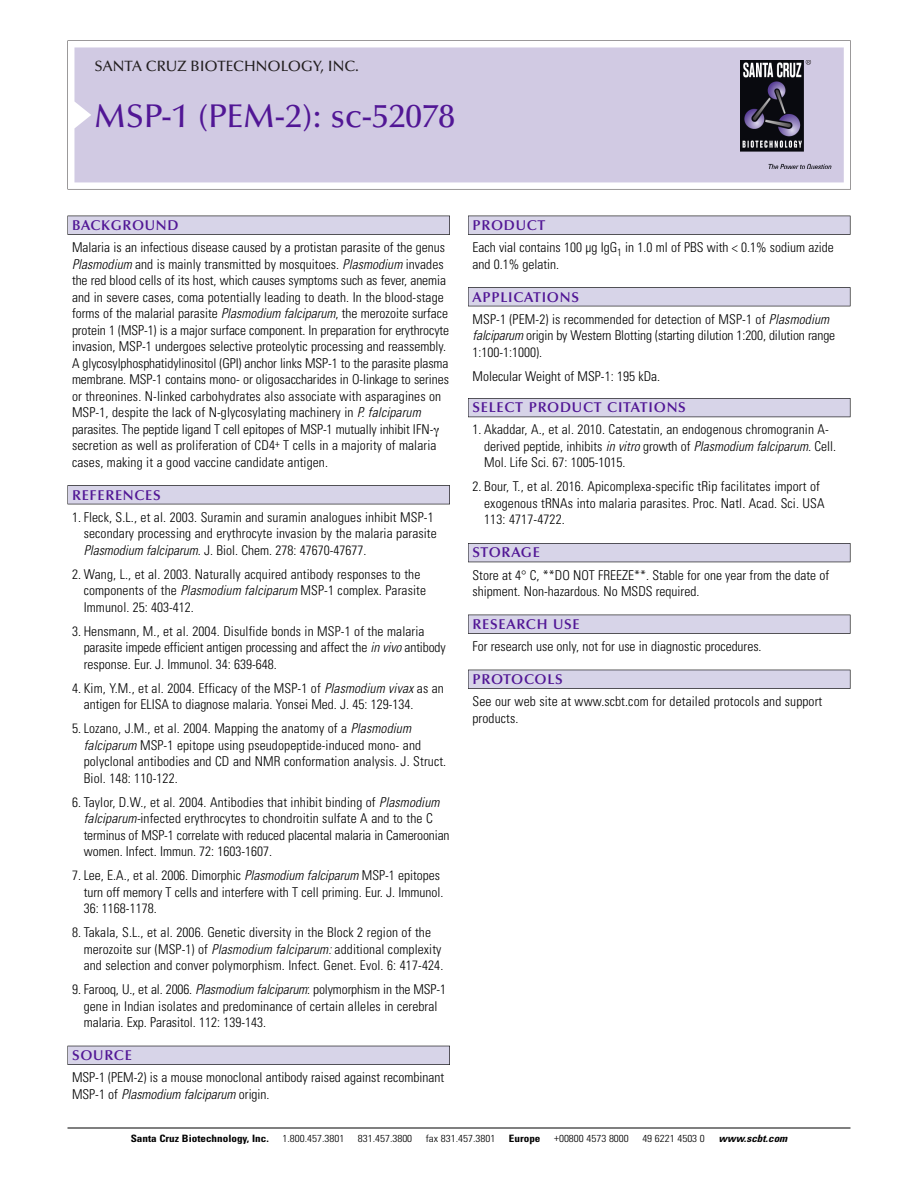
<style>
.page{position:relative;width:918px;height:1188px;background:#fff}
.page>*{position:absolute;margin:0;border:0;box-sizing:border-box;transform-origin:0 0}
.t1{font:500 33px "Optima";color:#511695}
.t2{font:500 15px "Optima";color:#231f20}
.t3{font:600 14.25px "Optima";letter-spacing:.05em;color:#511695}
.t4{font:300 condensed 13.5px/16.5px "Univers";letter-spacing:.005em;color:#000}
.t5{font:300 condensed 10.2px "Univers";color:#000;scale:1.1 1}
.t6{font:700 condensed 10.2px "Univers";color:#000;scale:1.1 1}
.t7{font:italic 700 condensed 10.2px "Univers";color:#000;scale:1.1 1}
.s1{font-style:italic}
</style>
<div class="page">
<svg style="left:74px;top:41px;width:777px;height:148px"></svg>
<div style="left:74px;top:47px;width:770px;height:135px;background:#d1cae3"></div>
<img style="left:741px;top:60px;width:90px;height:108px">
<div style="left:68px;top:216px;width:382px;height:19px;background:#535256"></div>
<div style="left:68px;top:216px;width:381px;height:18px;background:#d7d4e8"></div>
<div style="left:68px;top:485px;width:382px;height:19px;background:#515155"></div>
<div style="left:68px;top:486px;width:381px;height:18px;background:#d7d4e8"></div>
<div style="left:68px;top:1046px;width:382px;height:19px;background:#515057"></div>
<div style="left:68px;top:1046px;width:381px;height:18px;background:#d7d4e8"></div>
<div style="left:468px;top:216px;width:382px;height:19px;background:#535256"></div>
<div style="left:468px;top:216px;width:382px;height:18px;background:#d7d4e8"></div>
<div style="left:468px;top:287px;width:382px;height:19px;background:#515155"></div>
<div style="left:468px;top:288px;width:382px;height:18px;background:#d7d4e8"></div>
<div style="left:468px;top:398px;width:382px;height:19px;background:#55545b"></div>
<div style="left:468px;top:399px;width:382px;height:18px;background:#d7d4e8"></div>
<div style="left:468px;top:543px;width:382px;height:19px;background:#525158"></div>
<div style="left:468px;top:544px;width:382px;height:18px;background:#d7d4e8"></div>
<div style="left:468px;top:615px;width:382px;height:19px;background:#535256"></div>
<div style="left:468px;top:615px;width:382px;height:18px;background:#d7d4e8"></div>
<div style="left:468px;top:670px;width:382px;height:19px;background:#525156"></div>
<div style="left:468px;top:670px;width:382px;height:18px;background:#d7d4e8"></div>
<hr style="left:68px;top:1128px;width:782px;height:1px;background:#000">
<p class="t2" style="left:94px;top:60px;width:266px">SANTA CRUZ BIOTECHNOLOGY, INC.</p>
<p class="t1" style="left:94px;top:102px;width:362px">MSP-1 (PEM-2): sc-52078</p>
<p class="t3" style="left:72px;top:219px;width:108px">BACKGROUND</p>
<p class="t4" style="left:72px;top:240px;width:379px">Malaria is an infectious disease caused by a protistan parasite of the genus <span class="s1">Plasmodium</span>and is mainly transmitted by mosquitoes. <span class="s1">Plasmodium</span>invades the red blood cells of its host, which causes symptoms such as fever, anemia and in severe cases, coma potentially leading to death. In the blood-stage forms of the malarial parasite <span class="s1">Plasmodium falciparum</span>, the merozoite surface protein 1 (MSP-1) is a major surface component. In preparation for erythrocyte invasion, MSP-1 undergoes selective proteolytic processing and reassembly.<br>A glycosylphosphatidylinositol (GPI) anchor links MSP-1 to the parasite plasma membrane. MSP-1 contains mono- or oligosaccharides in O-linkage to serines or threonines. N-linked carbohydrates also associate with asparagines on MSP-1, despite the lack of N-glycosylating machinery in <span class="s1">P. falciparum </span>parasites. The peptide ligand T cell epitopes of MSP-1 mutually inhibit IFN&shy;secretion as well as proliferation of CD4<sup>+</sup> T cells in a majority of malaria cases, making it a good vaccine candidate antigen.</p>
<p class="t3" style="left:72px;top:489px;width:90px">REFERENCES</p>
<p class="t4" style="left:84px;top:510px;width:355px;text-indent:-12px">1. Fleck, S.L., et al. 2003. Suramin and suramin analogues inhibit MSP-1 secondary processing and erythrocyte invasion by the malaria parasite<br><span class="s1">Plasmodium falciparum</span>. J. Biol. Chem. 278: 47670-47677.</p>
<p class="t4" style="left:84px;top:567px;width:344px;text-indent:-12px">2. Wang, L., et al. 2003. Naturally acquired antibody responses to the components of the <span class="s1">Plasmodium falciparum</span>MSP-1 complex. Parasite<br>Immunol. 25: 403-412.</p>
<p class="t4" style="left:84px;top:624px;width:364px;text-indent:-12px">3. Hensmann, M., et al. 2004. Disulfide bonds in MSP-1 of the malaria parasite impede efficient antigen processing and affect the <span class="s1">in vivo</span> antibody response. Eur. J. Immunol. 34: 639-648.</p>
<p class="t4" style="left:84px;top:681px;width:362px;text-indent:-12px">4. Kim, Y.M., et al. 2004. Efficacy of the MSP-1 of <span class="s1">Plasmodium vivax</span>as an antigen for ELISA to diagnose malaria. Yonsei Med. J. 45: 129-134.</p>
<p class="t4" style="left:84px;top:721px;width:364px;text-indent:-12px">5. Lozano, J.M., et al. 2004. Mapping the anatomy of a <span class="s1">Plasmodium falciparum</span>MSP-1 epitope using pseudopeptide-induced mono- and polyclonal antibodies and CD and NMR conformation analysis. J. Struct.<br>Biol. 148: 110-122.</p>
<p class="t4" style="left:84px;top:795px;width:367px;text-indent:-12px">6. Taylor, D.W., et al. 2004. Antibodies that inhibit binding of <span class="s1">Plasmodium falciparum-</span>infected erythrocytes to chondroitin sulfate A and to the C terminus of MSP-1 correlate with reduced placental malaria in Cameroonian women. Infect. Immun. 72: 1603-1607.</p>
<p class="t4" style="left:84px;top:868px;width:361px;text-indent:-12px">7. Lee, E.A., et al. 2006. Dimorphic <span class="s1">Plasmodium falciparum</span>MSP-1 epitopes turn off memory T cells and interfere with T cell priming. Eur. J. Immunol.<br>36: 1168-1178.</p>
<p class="t4" style="left:84px;top:925px;width:361px;text-indent:-12px">8. Takala, S.L., et al. 2006. Genetic diversity in the Block 2 region of the merozoite sur (MSP-1) of <span class="s1">Plasmodium falciparum:</span>additional complexity and selection and conver polymorphism. Infect. Genet. Evol. 6: 417-424.</p>
<p class="t4" style="left:84px;top:982px;width:364px;text-indent:-12px">9. Farooq, U., et al. 2006. <span class="s1">Plasmodium falciparum</span>: polymorphism in the MSP-1 gene in Indian isolates and predominance of certain alleles in cerebral malaria. Exp. Parasitol. 112: 139-143.</p>
<p class="t3" style="left:72px;top:1049px;width:61px">SOURCE</p>
<p class="t4" style="left:72px;top:1071px;width:374px">MSP-1 (PEM-2) is a mouse monoclonal antibody raised against recombinant<br>M S P - 1 o f <span class="s1">Plasmodium falciparum</span> o r i g i n .</p>
<p class="t3" style="left:473px;top:219px;width:74px">PRODUCT</p>
<p class="t4" style="left:473px;top:240px;width:363px">Each vial contains 100 µg IgG<sub>1</sub> in 1.0 ml of PBS with &lt; 0.1% sodium azide and 0.1% gelatin.</p>
<p class="t3" style="left:473px;top:291px;width:108px">APPLICATIONS</p>
<p class="t4" style="left:473px;top:312px;width:364px">MSP-1 (PEM-2) is recommended for detection of MSP-1 of <span class="s1">Plasmodium falciparum</span>origin by Western Blotting (starting dilution 1:200, dilution range<br>1:100-1:1000).</p>
<p class="t4" style="left:473px;top:369px;width:189px">Molecular Weight of MSP-1: 195 kDa.</p>
<p class="t3" style="left:473px;top:402px;width:215px">SELECT PRODUCT CITATIONS</p>
<p class="t4" style="left:484px;top:423px;width:354px;text-indent:-12px">1. Akaddar, A., et al. 2010. Catestatin, an endogenous chromogranin A&shy;derived peptide, inhibits <span class="s1">in vitro</span> growth of <span class="s1">Plasmodium falciparum.</span>Cell.<br>Mol. Life Sci. 67: 1005-1015.</p>
<p class="t4" style="left:484px;top:480px;width:342px;text-indent:-12px">2. Bour, T., et al. 2016. Apicomplexa-specific tRip facilitates import of exogenous tRNAs into malaria parasites. Proc. Natl. Acad. Sci. USA<br>113: 4717-4722.</p>
<p class="t3" style="left:473px;top:547px;width:69px">STORAGE</p>
<p class="t4" style="left:473px;top:568px;width:358px">Store at 4° C, **DO NOT FREEZE**. Stable for one year from the date of shipment. Non-hazardous. No MSDS required.</p>
<p class="t3" style="left:473px;top:618px;width:109px">RESEARCH USE</p>
<p class="t4" style="left:473px;top:639px;width:291px">For research use only, not for use in diagnostic procedures.</p>
<p class="t3" style="left:473px;top:673px;width:92px">PROTOCOLS</p>
<p class="t4" style="left:473px;top:694px;width:351px">See our web site at www.scbt.com for detailed protocols and support products.</p>
<p class="t6" style="left:131px;top:1135px;width:127px">Santa Cruz Biotechnology, Inc.</p>
<p class="t5" style="left:282px;top:1135px;width:58px">1.800.457.3801</p>
<p class="t5" style="left:358px;top:1135px;width:51px">831.457.3800</p>
<p class="t5" style="left:426px;top:1135px;width:65px">fax 831.457.3801</p>
<p class="t6" style="left:509px;top:1135px;width:30px">Europe</p>
<p class="t5" style="left:554px;top:1135px;width:69px">+00800 4573 8000</p>
<p class="t5" style="left:642px;top:1135px;width:58px">49 6221 4503 0</p>
<p class="t7" style="left:719px;top:1135px;width:66px">www.scbt.com</p>
</div>
